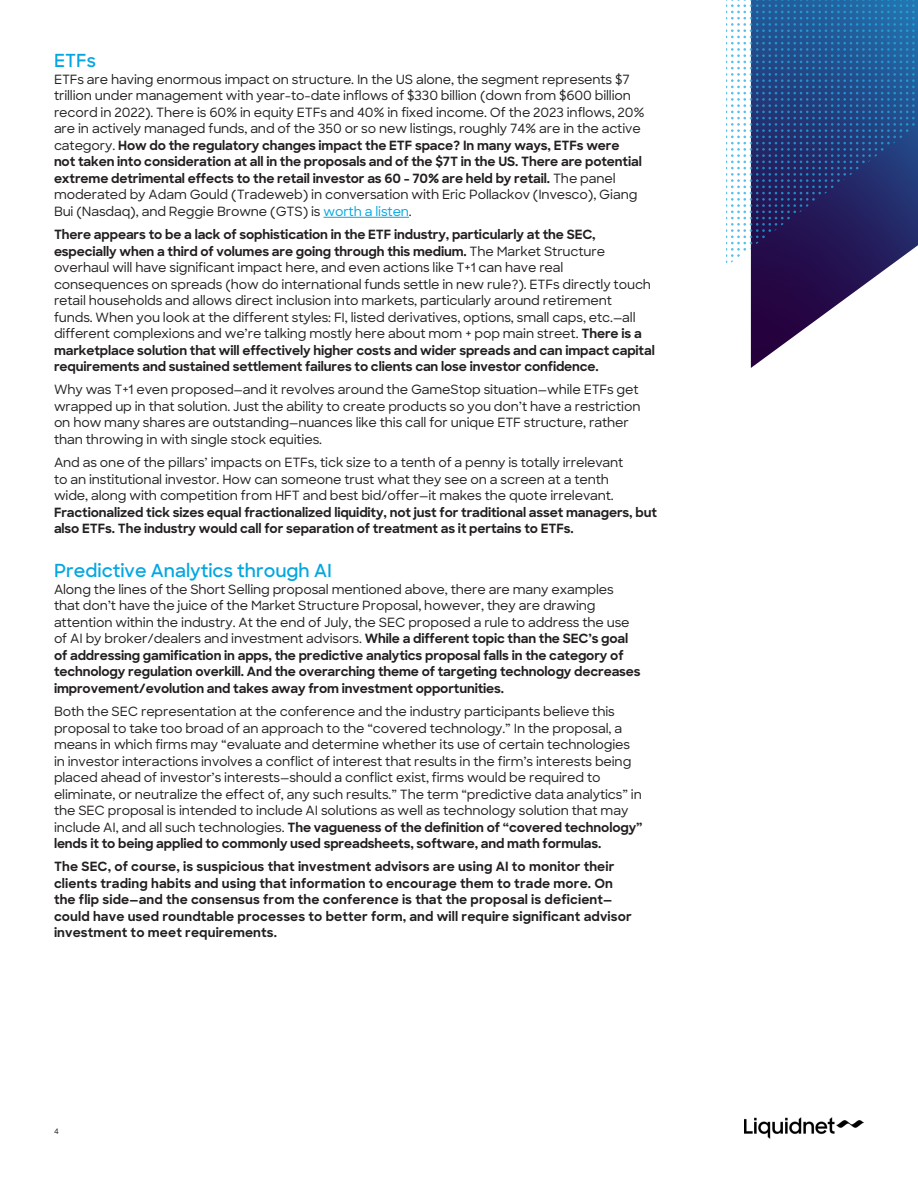
<style>
.page{position:relative;width:918px;height:1188px;background:#fff}
.page>*{position:absolute;margin:0;border:0;box-sizing:border-box;transform-origin:0 0}
.H2_Subhead{font:600 18px "Sharp Sans";color:#04a6e1}
.Body{font:500 12.75px/16.5px "Sharp Sans";letter-spacing:-.01em;color:#231f20}
.Body-2{font:700 12.75px/16.5px "Sharp Sans";letter-spacing:.01em;color:#231f20}
.t1{font:500 7.5px "Sharp Sans";color:#231f20}
.s1{font-weight:700}
.s2{color:#04a6e1}
</style>
<div class="page">
<svg style="left:751px;top:0;width:167px;height:368px"></svg>
<svg style="left:726px;top:0;width:189px;height:263px;background:#3e5a90"></svg>
<hr style="left:324px;top:217px;width:85px;height:1px;background:#04a6e1">
<img style="left:744px;top:1118px;width:120px;height:21px">
<p class="H2_Subhead" style="left:54px;top:48px;width:43px">ETFs</p>
<p class="Body" style="left:54px;top:71px;width:592px">ETFs are having enormous impact on structure. In the US alone, the segment represents $7 trillion under management with year-to-date inflows of $330 billion (down from $600 billion record in 2022). There is 60% in equity ETFs and 40% in fixed income. Of the 2023 inflows, 20% are in actively managed funds, and of the 350 or so new listings, roughly 74% are in the active category. <span class="s1">How do the regulatory changes impact the ETF space? In many ways, ETFs were<br>not taken into consideration at all in the proposals and of the $7T in the US. There are potential extreme detrimental effects to the retail investor as 60 - 70% are held by retail.</span> The panel moderated by Adam Gould (Tradeweb) in conversation with Eric Pollackov (Invesco), Giang Bui (Nasdaq), and Reggie Browne (GTS) is <span class="s2">worth a listen</span>.</p>
<p class="Body" style="left:54px;top:226px;width:602px"><span class="s1">There appears to be a lack of sophistication in the ETF industry, particularly at the SEC, especially when a third of volumes are going through this medium.</span> The Market Structure overhaul will have significant impact here, and even actions like T+1 can have real consequences on spreads (how do international funds settle in new rule?). ETFs directly touch retail households and allows direct inclusion into markets, particularly around retirement<br>funds. When you look at the different styles: FI, listed derivatives, options, small caps, etc.—all different complexions and we’re talking mostly here about mom + pop main street. <span class="s1">There is a marketplace solution that will effectively higher costs and wider spreads and can impact capital requirements and sustained settlement failures to clients can lose investor confidence.</span></p>
<p class="Body" style="left:54px;top:381px;width:588px">Why was T+1 even proposed—and it revolves around the GameStop situation—while ETFs get wrapped up in that solution. Just the ability to create products so you don’t have a restriction on how many shares are outstanding—nuances like this call for unique ETF structure, rather than throwing in with single stock equities.</p>
<p class="Body" style="left:54px;top:454px;width:604px">And as one of the pillars’ impacts on ETFs, tick size to a tenth of a penny is totally irrelevant<br>to an institutional investor. How can someone trust what they see on a screen at a tenth<br>wide, along with competition from HFT and best bid/offer—it makes the quote irrelevant.<br><span class="s1">Fractionalized tick sizes equal fractionalized liquidity, not just for traditional asset managers, but also ETFs. The industry would call for separation of treatment as it pertains to ETFs.</span></p>
<p class="H2_Subhead" style="left:54px;top:558px;width:279px">Predictive Analytics through AI</p>
<p class="Body" style="left:54px;top:581px;width:588px">Along the lines of the Short Selling proposal mentioned above, there are many examples that don’t have the juice of the Market Structure Proposal, however, they are drawing attention within the industry. At the end of July, the SEC proposed a rule to address the use of AI by broker/dealers and investment advisors. <span class="s1">While a different topic than the SEC’s goal of addressing gamification in apps, the predictive analytics proposal falls in the category of technology regulation overkill. And the overarching theme of targeting technology decreases improvement/evolution and takes away from investment opportunities.</span></p>
<p class="Body" style="left:54px;top:703px;width:590px">Both the SEC representation at the conference and the industry participants believe this proposal to take too broad of an approach to the “covered technology.” In the proposal, a means in which firms may “evaluate and determine whether its use of certain technologies in investor interactions involves a conflict of interest that results in the firm’s interests being placed ahead of investor’s interests—should a conflict exist, firms would be required to eliminate, or neutralize the effect of, any such results.” The term “predictive data analytics” in the SEC proposal is intended to include AI solutions as well as technology solution that may include AI, and all such technologies. <span class="s1">The vagueness of the definition of “covered technology” lends it to being applied to commonly used spreadsheets, software, and math formulas.</span></p>
<p class="Body-2" style="left:54px;top:858px;width:579px">The SEC, of course, is suspicious that investment advisors are using AI to monitor their clients trading habits and using that information to encourage them to trade more. On the flip side—and the consensus from the conference is that the proposal is deficient— could have used roundtable processes to better form, and will require significant advisor investment to meet requirements.</p>
<p class="t1" style="left:54px;top:1126px;width:6px">4</p>
</div>
